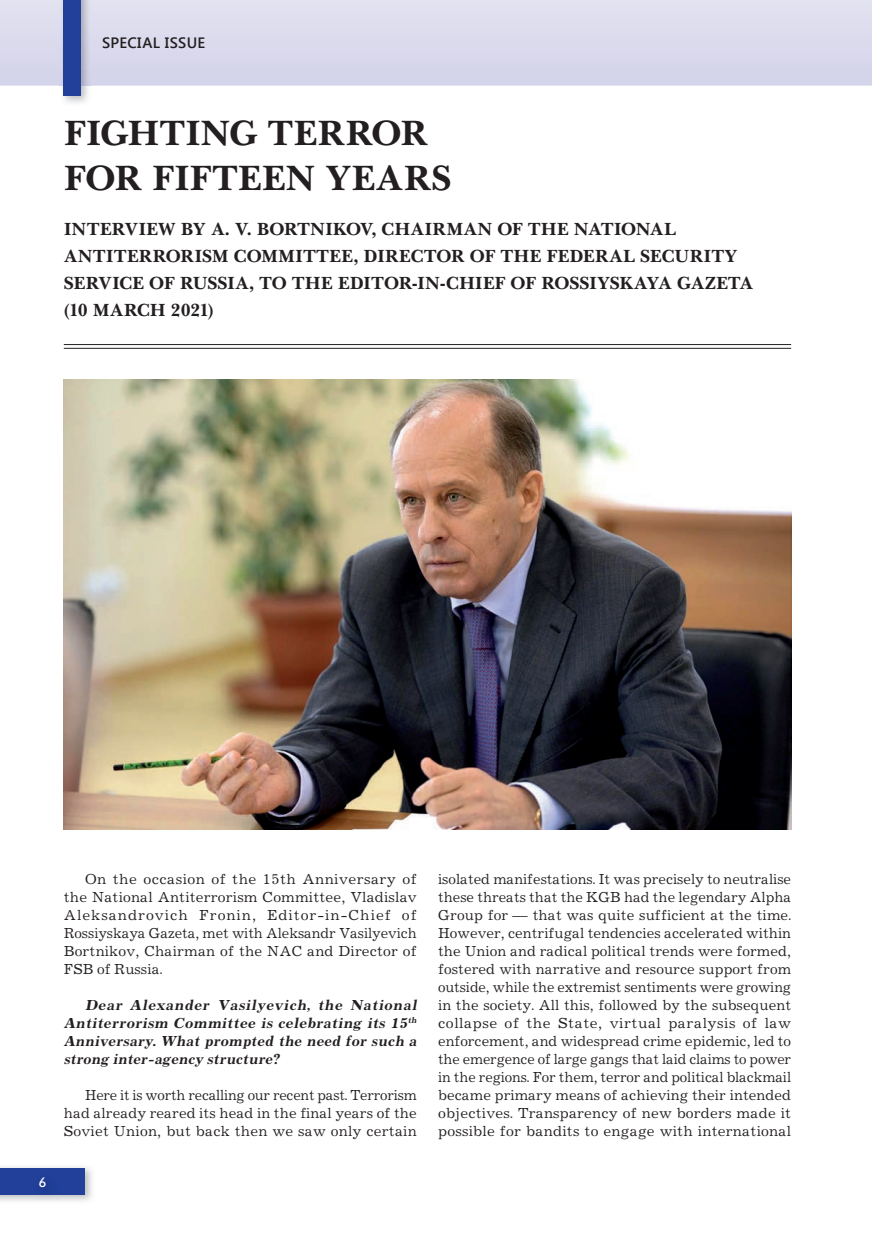
<style>
.page{position:relative;width:872px;height:1234px;background:#fff}
.page>*{position:absolute;margin:0;border:0;box-sizing:border-box;transform-origin:0 0}
.t1{font:700 36px/45px "Baskerville C";letter-spacing:-.005em;color:#231f20}
.t2{font:700 18px/27px "Baskerville C";letter-spacing:-.01em;color:#231f20}
.t3{font:15px/18px "Journal C";letter-spacing:.015em;color:#231f20;text-align:justify}
.t4{font:italic 700 15px/18px "Journal C";color:#231f20;text-align:justify}
.t5{font:600 15px "Segoe UI";letter-spacing:.02em;color:#231f20}
.t6{font:14.25px "Journal Sans C";color:#fff}
</style>
<div class="page">
<img style="left:64px;top:379px;width:727px;height:450px">
<hr style="left:64px;top:344px;width:727px;height:1px;background:#231f20">
<hr style="left:64px;top:348px;width:727px;height:1px;background:#231f20">
<img style="left:0;top:1167px;width:92px;height:34px">
<div style="left:0;top:1167px;width:85px;height:26px;background:#223f99"></div>
<div style="left:0;top:0;width:872px;height:86px;background:#dbdaed"></div>
<img style="left:60px;top:0;width:31px;height:103px">
<div style="left:64px;top:0;width:17px;height:96px;background:#223f99"></div>
<img style="left:35px;top:1193px;width:24px;height:6px">
<p class="t5" style="left:102px;top:32px;width:105px">SPECIAL ISSUE</p>
<p class="t1" style="left:64px;top:110px;width:389px">FIGHTING TERROR<br>FOR FIFTEEN YEARS</p>
<p class="t2" style="left:64px;top:215px;width:691px">INTERVIEW BY A. V. BORTNIKOV, CHAIRMAN OF THE NATIONAL ANTITERRORISM COMMITTEE, DIRECTOR OF THE FEDERAL SECURITY SERVICE OF RUSSIA, TO THE EDITOR-IN-CHIEF OF ROSSIYSKAYA GAZETA (10 MARCH 2021)</p>
<p class="t6" style="left:39px;top:1176px;width:9px">6</p>
<p class="t3" style="left:64px;top:870px;width:354px;text-indent:21px">On the occasion of the 15th Anniversary of the National Antiterrorism Committee, Vladislav Aleksandrovich Fronin, Editor-in-Chief of Rossiyskaya Gazeta, met with Aleksandr Vasilyevich Bortnikov, Chairman of the NAC and Director of FSB of Russia.</p>
<p class="t4" style="left:64px;top:996px;width:357px;text-indent:21px">Dear Alexander Vasilyevich, the National Antiterrorism Committee is celebrating its 15<sup>th </sup>Anniversary. What prompted the need for such a strong inter-agency structure?</p>
<p class="t3" style="left:64px;top:1086px;width:354px;text-indent:21px">Here it is worth recalling our recent past. Terrorism had already reared its head in the final years of the Soviet Union, but back then we saw only certain</p>
<p class="t3" style="left:438px;top:870px;width:354px">isolated manifestations. It was precisely to neutralise these threats that the KGB had the legendary Alpha Group for — that was quite sufficient at the time.<br>However, centrifugal tendencies accelerated within the Union and radical political trends were formed, fostered with narrative and resource support from outside, while the extremist sentiments were growing in the society. All this, followed by the subsequent collapse of the State, virtual paralysis of law enforcement, and widespread crime epidemic, led to the emergence of large gangs that laid claims to power in the regions. For them, terror and political blackmail became primary means of achieving their intended objectives. Transparency of new borders made it possible for bandits to engage with international</p>
</div>
